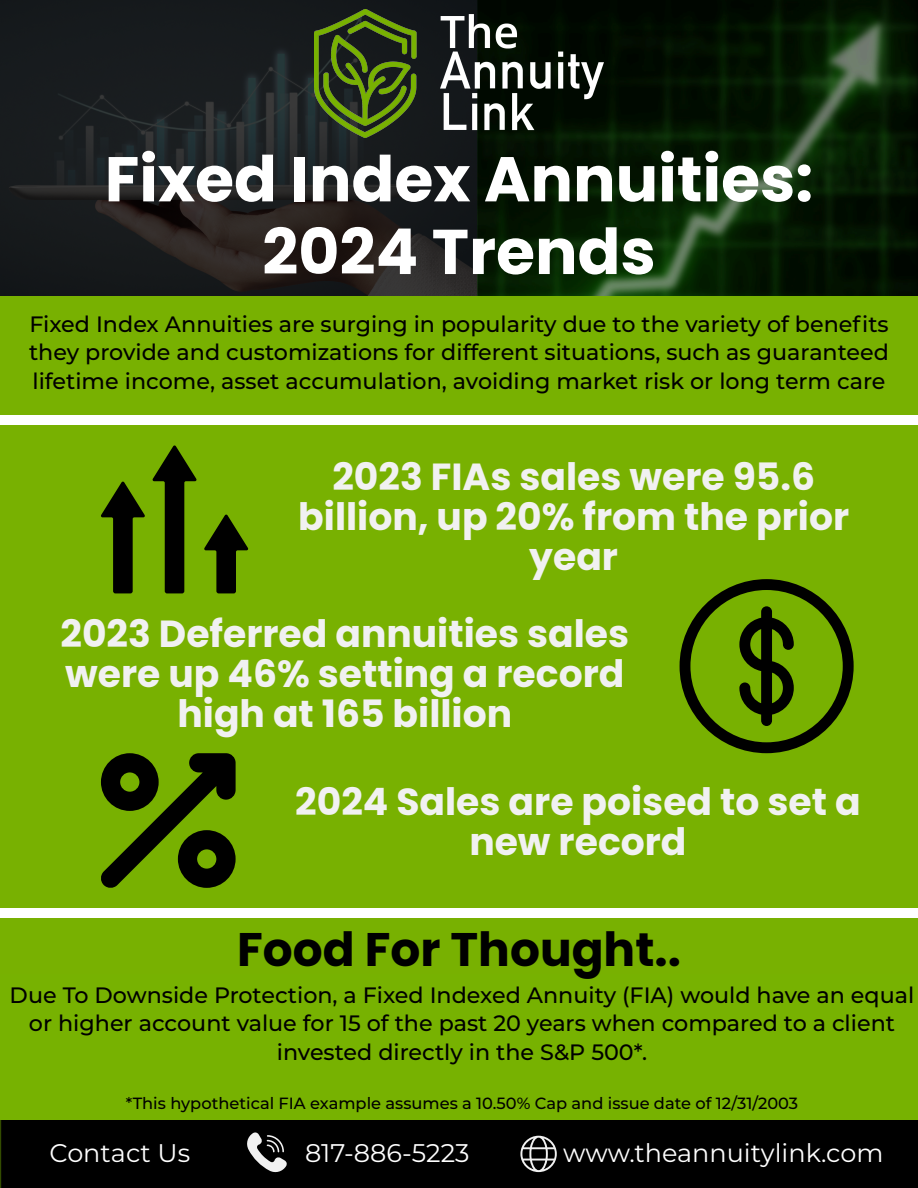
<style>
.page{position:relative;width:918px;height:1188px;background:#78b101}
.page>*{position:absolute;margin:0;border:0;box-sizing:border-box;transform-origin:0 0}
.t1{font:700 63.15px/72.6px "Poppins";color:#fff;text-align:center}
.t2{font:700 47.1px "Poppins";color:#000}
.t3{font:700 37.65px/39.6px "Poppins";color:#f1f1f1;text-align:center}
.t4{font:25.5px "Montserrat";color:#fff}
.t5{font:500 22.2px/28.7px "Montserrat";color:#000;text-align:justify}
.t6{font:500 16.2px "Montserrat";color:#000}
</style>
<div class="page">
<img style="left:0;top:0;width:918px;height:295px">
<div style="left:0;top:1120px;width:918px;height:68px;background:#000"></div>
<svg style="left:520px;top:1136px;width:37px;height:36px"></svg>
<svg style="left:245px;top:1132px;width:42px;height:42px;background:#585858"></svg>
<img style="left:315px;top:10px;width:288px;height:127px">
<div style="left:0;top:415px;width:918px;height:9px;background:#fff"></div>
<svg style="left:101px;top:445px;width:147px;height:148px"></svg>
<svg style="left:680px;top:579px;width:174px;height:174px"></svg>
<svg style="left:101px;top:753px;width:135px;height:135px"></svg>
<div style="left:0;top:908px;width:918px;height:10px;background:#fff"></div>
<h1 class="t1" style="left:105px;top:143px;width:710px">Fixed Index Annuities:<br>2024 Trends</h1>
<p class="t5" style="left:29px;top:309px;width:861px">Fixed Index Annuities are surging in popularity due to the variety of benefits they provide and customizations for different situations, such as guaranteed lifetime income, asset accumulation, avoiding market risk or long term care</p>
<h3 class="t3" style="left:298px;top:458px;width:552px">2023 FIAs sales were 95.6 billion, up 20% from the prior year</h3>
<h3 class="t3" style="left:60px;top:615px;width:570px">2023 Deferred annuities sales were up 46% setting a record high at 165 billion</h3>
<h3 class="t3" style="left:295px;top:782px;width:567px">2024 Sales are poised to set a new record</h3>
<h2 class="t2" style="left:237px;top:922px;width:445px">Food For Thought..</h2>
<p class="t5" style="left:10px;top:980px;width:906px;text-align:center">Due To Downside Protection, a Fixed Indexed Annuity (FIA) would have an equal or higher account value for 15 of the past 20 years when compared to a client invested directly in the S&amp;P 500*.</p>
<p class="t6" style="left:126px;top:1092px;width:674px">*This hypothetical FIA example assumes a 10.50% Cap and issue date of 12/31/2003</p>
<p class="t4" style="left:50px;top:1135px;width:142px">Contact Us</p>
<p class="t4" style="left:305px;top:1135px;width:166px">817-886-5223</p>
<p class="t4" style="left:563px;top:1135px;width:322px">www.theannuitylink.com</p>
</div>
